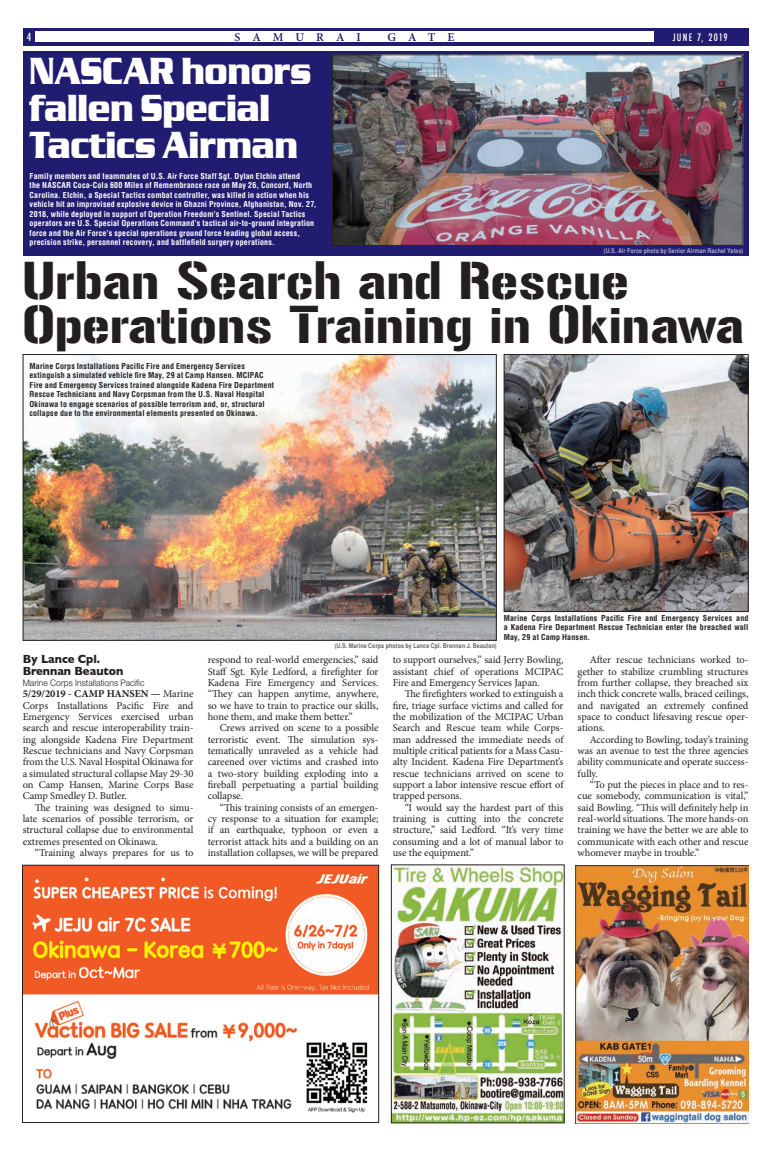
<style>
.page{position:relative;width:774px;height:1151px;background:#fff}
.page>*{position:absolute;margin:0;border:0;box-sizing:border-box;transform-origin:0 0}
.t1{font:47px/44px "Gunplay";color:#231f20;scale:1.06 1}
.t2{font:700 39px/37px "Serpentine D";letter-spacing:-.01em;color:#fff;scale:.8 1}
.t3{font:700 12px "Gill Sans";letter-spacing:-.005em;color:#231f20;scale:.95 1}
.t4{font:600 12px "Minion Pro";letter-spacing:1em;color:#201c70}
.t5{font:500 condensed 11px "Futura";color:#fff}
.t6{font:10.5px/11.3px "Minion Pro";letter-spacing:-.005em;color:#231f20;text-align:justify}
.t7{font:500 condensed 10px "Futura";letter-spacing:.13em;color:#fff}
.t8{font:300 9px "Helvetica Neue";letter-spacing:.005em;color:#231f20;scale:.95 1}
.t9{font:700 condensed 8px/9.5px "Helvetica";letter-spacing:.02em;color:#fff}
.t10{font:700 condensed 8px/9.5px "Helvetica";letter-spacing:.02em;color:#231f20}
.t11{font:700 condensed 6.5px "Helvetica";letter-spacing:.02em;color:#636366}
.t12{font:700 condensed 6.5px "Helvetica";letter-spacing:.02em;color:#afaccd}
.s1{font-weight:700}
</style>
<div class="page">
<img style="left:393px;top:867px;width:169px;height:254px">
<div style="left:391px;top:865px;width:173px;height:258px;border:1px solid #231f20"></div>
<img style="left:576px;top:865px;width:172px;height:258px">
<img style="left:24px;top:867px;width:353px;height:246px">
<div style="left:22px;top:865px;width:357px;height:258px;border:1px solid #231f20"></div>
<div style="left:23px;top:51px;width:725px;height:204px;background:#201c70"></div>
<div style="left:23px;top:28px;width:725px;height:18px;background:#201c70"></div>
<div style="left:35px;top:32px;width:618px;height:10px;background:#fff"></div>
<img style="left:25px;top:356px;width:470px;height:283px">
<div style="left:23px;top:354px;width:474px;height:287px;border:1px solid #231f20"></div>
<img style="left:506px;top:356px;width:240px;height:254px">
<div style="left:504px;top:354px;width:244px;height:258px;border:1px solid #231f20"></div>
<img style="left:334px;top:56px;width:407px;height:188px">
<div style="left:332px;top:54px;width:411px;height:192px;border:1px solid #231f20"></div>
<p class="t5" style="left:27px;top:30px;width:6px">4</p>
<p class="t4" style="left:234px;top:30px;width:128px">SAMURAI</p>
<p class="t4" style="left:388px;top:30px;width:68px">GATE</p>
<p class="t7" style="left:673px;top:31px;width:57px">JUNE 7, 2019</p>
<p class="t2" style="left:30px;top:53px;width:353px">NASCAR honors fallen Special<br>Tactics Airman</p>
<p class="t9" style="left:30px;top:171px;width:288px">Family members and teammates of U.S. Air Force Staff Sgt. Dylan Elchin attend<br>the NASCAR Coca-Cola 600 Miles of Remembrance race on May 26, Concord, North Carolina. Elchin, a Special Tactics combat controller, was killed in action when his vehicle hit an improvised explosive device in Ghazni Province, Afghanistan, Nov. 27, 2018, while deployed in support of Operation Freedom’s Sentinel. Special Tactics operators are U.S. Special Operations Command’s tactical air-to-ground integration force and the Air Force’s special operations ground force leading global access, precision strike, personnel recovery, and battlefield surgery operations.</p>
<p class="t12" style="left:604px;top:247px;width:141px">(U.S. Air Force photo by Senior Airman Rachel Yates)</p>
<p class="t1" style="left:22px;top:259px;width:682px">Urban Search and Rescue<br>Operations Training in Okinawa</p>
<p class="t10" style="left:29px;top:361px;width:246px">Marine Corps Installations Pacific Fire and Emergency Services extinguish a simulated vehicle fire May, 29 at Camp Hansen. MCIPAC Fire and Emergency Services trained alongside Kadena Fire Department Rescue Technicians and Navy Corpsman from the U.S. Naval Hospital Okinawa to engage scenarios of possible terrorism and, or, structural collapse due to the environmental elements presented on Okinawa.</p>
<p class="t10" style="left:504px;top:613px;width:246px;text-align:justify">Marine Corps Installations Pacific Fire and Emergency Services and a Kadena Fire Department Rescue Technician enter the breached wall May, 29 at Camp Hansen.</p>
<p class="t11" style="left:335px;top:642px;width:163px">(U.S. Marine Corps photos by Lance Cpl. Brennan J. Beauton)</p>
<p class="t3" style="left:23px;top:650px;width:83px">By Lance Cpl.</p>
<p class="t3" style="left:23px;top:661px;width:107px">Brennan Beauton</p>
<p class="t8" style="left:23px;top:677px;width:130px">Marine Corps Installations Pacific</p>
<p class="t6" style="left:23px;top:688px;width:172px"><span class="s1">5/29/2019 - CAMP HANSEN —</span> Marine Corps Installations Pacific Fire and Emergency Services exercised urban search and rescue interoperability train&shy;ing alongside Kadena Fire Department Rescue technicians and Navy Corpsman from the U.S. Naval Hospital Okinawa for a simulated structural collapse May 29-30 on Camp Hansen, Marine Corps Base Camp Smedley D. Butler.</p>
<p class="t6" style="left:23px;top:802px;width:172px;text-indent:12px">The training was designed to simu&shy;late scenarios of possible terrorism, or structural collapse due to environmental extremes presented on Okinawa.</p>
<p class="t6" style="left:35px;top:847px;width:160px">“Training always prepares for us to</p>
<p class="t6" style="left:208px;top:654px;width:172px">respond to real-world emergencies,” said Staff Sgt. Kyle Ledford, a firefighter for Kadena Fire Emergency and Services. “They can happen anytime, anywhere, so we have to train to practice our skills, hone them, and make them better.”</p>
<p class="t6" style="left:208px;top:722px;width:172px;text-indent:12px">Crews arrived on scene to a possible terroristic event. The simulation sys&shy;tematically unraveled as a vehicle had careened over victims and crashed into a two-story building exploding into a fireball perpetuating a partial building collapse.</p>
<p class="t6" style="left:208px;top:802px;width:172px;text-indent:12px">“This training consists of an emergen&shy;cy response to a situation for example; if an earthquake, typhoon or even a terrorist attack hits and a building on an installation collapses, we will be prepared</p>
<p class="t6" style="left:393px;top:654px;width:172px">to support ourselves,” said Jerry Bowling, assistant chief of operations MCIPAC Fire and Emergency Services Japan.</p>
<p class="t6" style="left:393px;top:688px;width:172px;text-indent:12px">The firefighters worked to extinguish a fire, triage surface victims and called for the mobilization of the MCIPAC Urban Search and Rescue team while Corps&shy;man addressed the immediate needs of multiple critical patients for a Mass Casu&shy;alty Incident. Kadena Fire Department’s rescue technicians arrived on scene to support a labor intensive rescue effort of trapped persons.</p>
<p class="t6" style="left:393px;top:802px;width:172px;text-indent:12px">“I would say the hardest part of this training is cutting into the concrete structure,” said Ledford. “It’s very time consuming and a lot of manual labor to use the equipment.”</p>
<p class="t6" style="left:578px;top:654px;width:172px;text-indent:12px">After rescue technicians worked to&shy;gether to stabilize crumbling structures from further collapse, they breached six inch thick concrete walls, braced ceilings, and navigated an extremely confined space to conduct lifesaving rescue oper&shy;ations.</p>
<p class="t6" style="left:578px;top:734px;width:172px;text-indent:12px">According to Bowling, today’s training was an avenue to test the three agencies ability communicate and operate success&shy;fully.</p>
<p class="t6" style="left:578px;top:779px;width:172px;text-indent:12px">“To put the pieces in place and to res&shy;cue somebody, communication is vital,” said Bowling. “This will definitely help in real-world situations. The more hands-on training we have the better we are able to communicate with each other and rescue whomever maybe in trouble.”</p>
</div>
